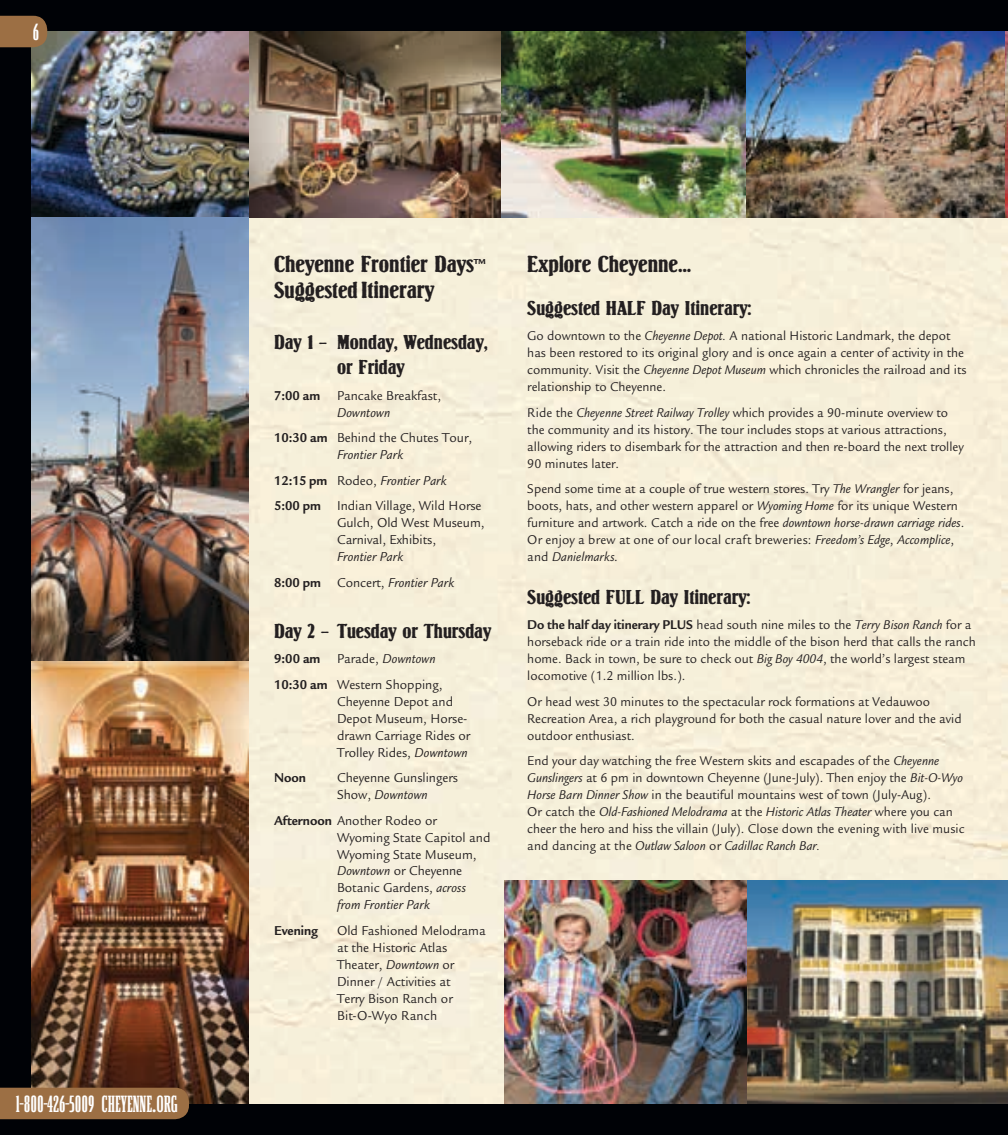
<style>
.page{position:relative;width:1008px;height:1135px;background:#fff}
.page>*{position:absolute;margin:0;border:0;box-sizing:border-box;transform-origin:0 0}
.t1{font:700 24.5px "Beton Com D";color:#fff}
.t2{font:24.15px/25.6px "Springfield Ant D";color:#231f20}
.t3{font:21px/25.4px "Springfield Ant D";color:#231f20}
.t4{font:14px/17px "Legacy San ITC";color:#231f20;scale:.95 1}
.t5{font:italic 14px/25.6px "Legacy San ITC";letter-spacing:.005em;color:#231f20;scale:.95 1}
.t6{font:700 14px "Legacy San ITC";color:#231f20;scale:.95 1}
.t7{font:13.83px/17px "Legacy San ITC";color:#231f20;scale:.95 1}
.s1{font-family:"Legacy San ITC";font-weight:700;font-size:15.75px}
.s2{font-size:24.5px}
.s3{font-weight:700}
.s4{font-style:italic}
.s5{font-weight:700;font-style:normal}
.s6{font-style:normal}
</style>
<div class="page">
<div style="left:0;top:0;width:1008px;height:1134px;background:#000206"></div>
<img style="left:32px;top:217px;width:976px;height:886px">
<img style="left:32px;top:32px;width:715px;height:185px">
<img style="left:747px;top:32px;width:258px;height:185px">
<img style="left:747px;top:879px;width:261px;height:224px">
<img style="left:1005px;top:31px;width:3px;height:186px">
<img style="left:504px;top:879px;width:243px;height:224px">
<svg style="left:0;top:16px;width:47px;height:31px"></svg>
<div style="left:0;top:1087px;width:189px;height:31px;background:#9c6f44"></div>
<h1 class="t1" style="left:33px;top:19px;width:8px">6</h1>
<h1 class="t1" style="left:16px;top:1090px;width:164px">1-800-426-5009 CHEYENNE.ORG</h1>
<h2 class="t2" style="left:274px;top:252px;width:213px">Cheyenne Frontier Days<span class="s1">™<br></span>Suggested <span class="s2">Itinerary</span></h2>
<h3 class="t3" style="left:337px;top:329px;width:152px;text-indent:-63px">Day 1 – Monday, Wednesday, or Friday</h3>
<p class="t4" style="left:337px;top:387px;width:111px;text-indent:-63px"><span class="s3">7:00 am</span> Pancake Breakfast,<br><span class="s4">Downtown</span></p>
<p class="t4" style="left:274px;top:429px;width:210px;text-align:center"><span class="s3">10:30 am</span> Behind the Chutes Tour,<br><span class="s4">Frontier Park</span></p>
<p class="t4" style="left:274px;top:467px;width:220px;line-height:25.6px"><span class="s3">12:15 pm</span> Rodeo, <span class="s4">Frontier Park<br></span><span class="s3">5:00 pm</span> Indian Village, Wild Horse</p>
<p class="t4" style="left:337px;top:514px;width:157px">Gulch, Old West Museum,<br>Carnival, Exhibits,</p>
<p class="t5" style="left:274px;top:544px;width:191px;text-indent:63px">Frontier Park<br><span class="s5">8:00 pm</span> <span class="s6">Concert,</span> Frontier Park</p>
<h3 class="t3" style="left:274px;top:618px;width:219px">Day 2 – Tuesday or Thursday</h3>
<p class="t4" style="left:274px;top:646px;width:179px;line-height:25.6px"><span class="s3">9:00 am</span> Parade, <span class="s4">Downtown<br></span><span class="s3">10:30 am</span> Western Shopping,</p>
<p class="t4" style="left:337px;top:692px;width:142px">Cheyenne Depot and<br>Depot Museum, Horse&shy;drawn Carriage Rides or<br>Trolley Rides, <span class="s4">Downtown</span></p>
<p class="t6" style="left:274px;top:769px;width:35px">Noon</p>
<p class="t4" style="left:337px;top:769px;width:129px">Cheyenne Gunslingers<br>Show, <span class="s4">Downtown</span></p>
<p class="t4" style="left:337px;top:811px;width:163px;text-indent:-63px"><span class="s3">Afternoon</span> Another Rodeo or<br>Wyoming State Capitol and<br>Wyoming State Museum,<br><span class="s4">Downtown</span> or Cheyenne<br>Botanic Gardens, <span class="s4">across from Frontier Park</span></p>
<p class="t6" style="left:274px;top:922px;width:48px">Evening</p>
<p class="t4" style="left:337px;top:921px;width:158px">Old Fashioned Melodrama at the Historic Atlas<br>Theater, <span class="s4">Downtown</span> or<br>Dinner / Activities at<br>Terry Bison Ranch or<br>Bit-O-Wyo Ranch</p>
<h2 class="t2" style="left:527px;top:252px;width:165px">Explore Cheyenne…</h2>
<h3 class="t3" style="left:527px;top:295px;width:226px">Suggested HALF Day Itinerary:</h3>
<p class="t7" style="left:527px;top:327px;width:464px">Go downtown to the <span class="s4">Cheyenne Depot.</span> A national Historic Landmark, the depot has been restored to its original glory and is once again a center of activity in the community. Visit the <span class="s4">Cheyenne Depot Museum</span> which chronicles the railroad and its relationship to Cheyenne.</p>
<p class="t7" style="left:527px;top:404px;width:461px">Ride the <span class="s4">Cheyenne Street Railway Trolley</span> which provides a 90-minute overview to the community and its history. The tour includes stops at various attractions, allowing riders to disembark for the attraction and then re-board the next trolley 90 minutes later.</p>
<p class="t7" style="left:527px;top:480px;width:462px">Spend some time at a couple of true western stores. Try <span class="s4">The Wrangler</span> for jeans, boots, hats, and other western apparel or <span class="s4">Wyoming Home</span> for its unique Western furniture and artwork. Catch a ride on the free <span class="s4">downtown horse-drawn carriage rides</span>.<br>Or enjoy a brew at one of our local craft breweries: <span class="s4">Freedom’s Edge</span>, <span class="s4">Accomplice</span>, and <span class="s4">Danielmarks</span>.</p>
<h3 class="t3" style="left:527px;top:584px;width:225px">Suggested FULL Day Itinerary:</h3>
<p class="t7" style="left:527px;top:616px;width:473px"><span class="s3">Do the half day itinerary PLUS</span> head south nine miles to the <span class="s4">Terry Bison Ranch</span> for a horseback ride or a train ride into the middle of the bison herd that calls the ranch home. Back in town, be sure to check out <span class="s4">Big Boy 4004</span>, the world’s largest steam locomotive (1.2 million lbs.).</p>
<p class="t7" style="left:527px;top:692px;width:459px">Or head west 30 minutes to the spectacular rock formations at Vedauwoo<br>Recreation Area, a rich playground for both the casual nature lover and the avid outdoor enthusiast.</p>
<p class="t7" style="left:527px;top:752px;width:462px">End your day watching the free Western skits and escapades of the <span class="s4">Cheyenne Gunslingers</span> at 6 pm in downtown Cheyenne (June-July). Then enjoy the <span class="s4">Bit-O-Wyo Horse Barn Dinner Show</span> in the beautiful mountains west of town (July-Aug).<br>Or catch the <span class="s4">Old-Fashioned Melodrama</span> at the <span class="s4">Historic Atlas Theater</span> where you can cheer the hero and hiss the villain (July). Close down the evening with live music and dancing at the <span class="s4">Outlaw Saloon</span> or <span class="s4">Cadillac Ranch Bar.</span></p>
</div>
